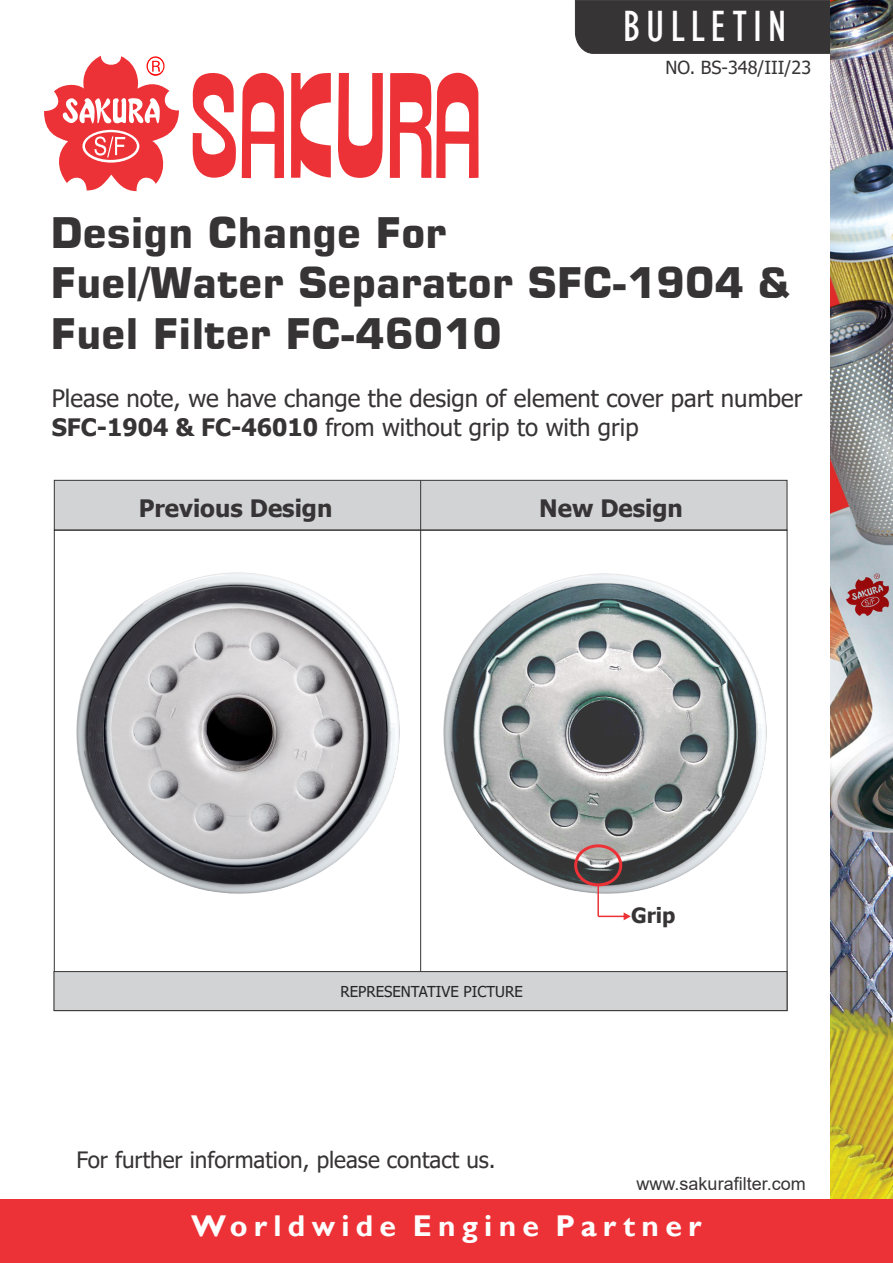
<style>
.page{position:relative;width:893px;height:1263px;background:#fff}
.page>*{position:absolute;margin:0;border:0;box-sizing:border-box;transform-origin:0 0}
.t1{font:condensed 45px "Gill Sans";letter-spacing:.135em;color:#fefefe}
.t2{font:700 42px/50.6px "Square 721 BT";color:#373435}
.t3{font:700 30px "Gill Sans";letter-spacing:.21em;color:#fefefe}
.t4{font:24px/29px "Tahoma";color:#373435}
.t5{font:700 24px "Tahoma";color:#373435}
.t6{font:22.5px "Tahoma";color:#373435}
.t7{font:700 21px "Tahoma";color:#373435}
.t8{font:18px "Arial";color:#373435}
.t9{font:18px "Tahoma";color:#373435}
.t10{font:15px "Tahoma";color:#252726}
.s1{font-weight:700}
</style>
<div class="page">
<div style="left:575px;top:0;width:256px;height:54px;background:#373435"></div>
<img style="left:831px;top:0;width:62px;height:1199px">
<div style="left:0;top:1199px;width:893px;height:64px;background:#ed3237"></div>
<div style="left:54px;top:480px;width:733px;height:50px;background:#d2d3d5"></div>
<svg style="left:54px;top:971px;width:733px;height:40px;background:#cacbcc"></svg>
<hr style="left:420px;top:480px;width:1px;height:491px;background:#373435">
<img style="left:443px;top:573px;width:324px;height:321px">
<img style="left:76px;top:572px;width:324px;height:322px">
<svg style="left:44px;top:56px;width:135px;height:135px"></svg>
<svg style="left:193px;top:73px;width:43px;height:105px"></svg>
<svg style="left:291px;top:73px;width:40px;height:105px"></svg>
<svg style="left:338px;top:73px;width:45px;height:105px"></svg>
<svg style="left:242px;top:73px;width:42px;height:105px"></svg>
<svg style="left:390px;top:73px;width:89px;height:105px"></svg>
<svg style="left:574px;top:844px;width:48px;height:42px;background:#937171"></svg>
<hr style="left:597px;top:885px;width:2px;height:31px;background:#ed3237">
<svg style="left:598px;top:912px;width:33px;height:8px"></svg>
<h1 class="t1" style="left:623px;top:10px;width:165px">BULLETIN</h1>
<p class="t9" style="left:665px;top:60px;width:147px">NO. BS-348/III/23</p>
<h2 class="t2" style="left:50px;top:211px;width:741px">Design Change For<br>Fuel/Water Separator SFC-1904 &amp;<br>Fuel Filter FC-46010</h2>
<p class="t4" style="left:52px;top:386px;width:752px">Please note, we have change the design of element cover part number<br><span class="s1">SFC-1904 &amp; FC-46010</span> from without grip to with grip</p>
<p class="t5" style="left:139px;top:499px;width:195px">Previous Design</p>
<p class="t5" style="left:539px;top:499px;width:145px">New Design</p>
<p class="t10" style="left:340px;top:985px;width:184px">REPRESENTATIVE PICTURE</p>
<p class="t6" style="left:76px;top:1151px;width:421px">For further information, please contact us.</p>
<p class="t7" style="left:631px;top:907px;width:46px">Grip</p>
<p class="t8" style="left:637px;top:1176px;width:171px">www.sakurafilter.com</p>
<p class="t3" style="left:191px;top:1215px;width:512px">Worldwide Engine Partner</p>
</div>
